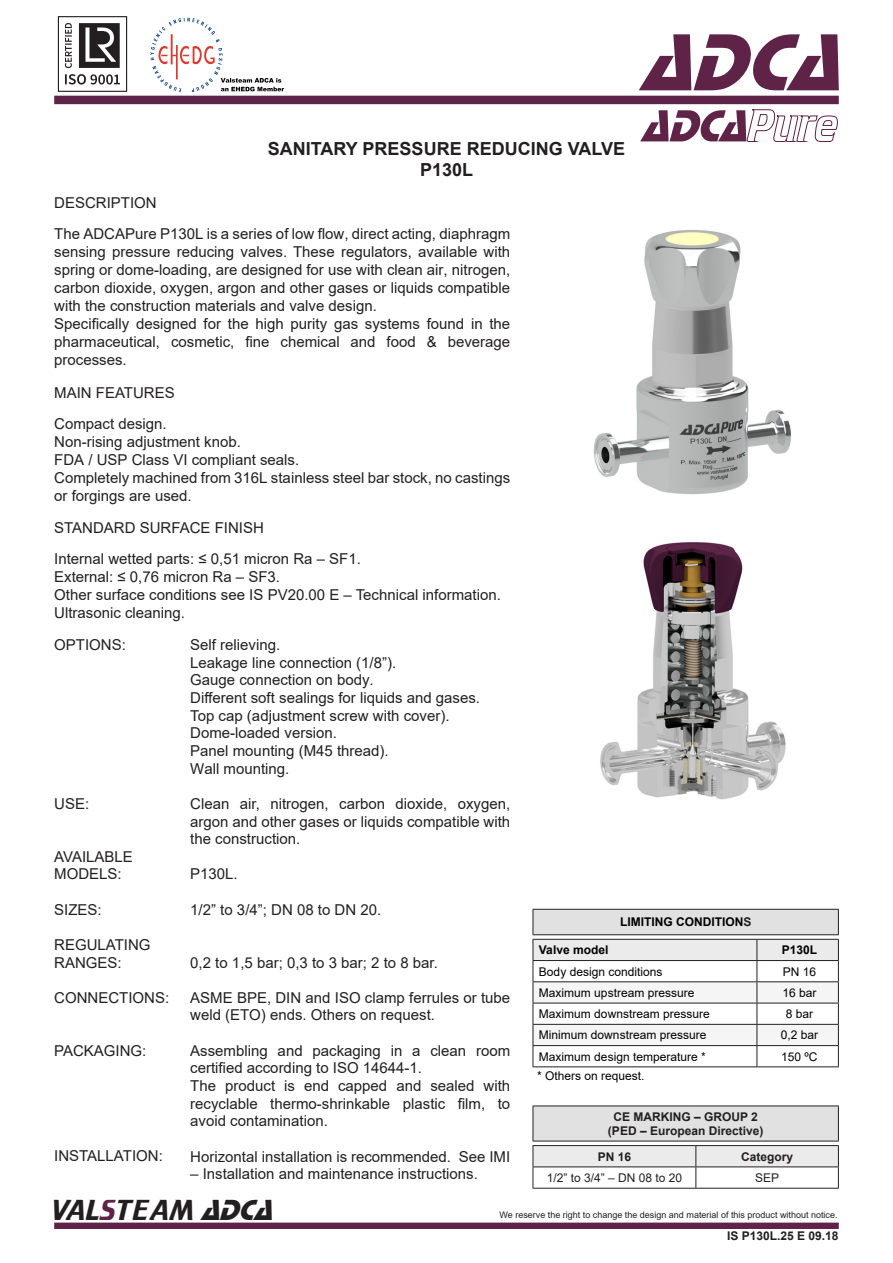
<style>
.page{position:relative;width:893px;height:1263px;background:#fff}
.page>*{position:absolute;margin:0;border:0;box-sizing:border-box;transform-origin:0 0}
.t1{font:italic 84px "Stop D";color:#5f2348}
.t2{font:30px "Trekker";color:#231f20}
.t3{font:700 18px "Arial";color:#231f20}
.t4{font:15px/18px "Arial";color:#231f20;text-align:justify}
.t5{font:12px "Arial";color:#000}
.t6{font:700 12px "Arial";color:#231f20}
.t7{font:700 12px "Arial";color:#000}
.t8{font:12px "Arial";color:#231f20}
.t9{font:9px "Arial";color:#231f20}
.s1{color:#231f20}
.s2{color:#5f2348}
.s3{font-family:"Stop D";font-style:italic}
</style>
<div class="page">
<div style="left:54px;top:96px;width:785px;height:8px;background:#5e2348"></div>
<div style="left:54px;top:1222px;width:785px;height:7px;background:#5f2348;border:2px solid #5f2348"></div>
<img style="left:57px;top:16px;width:71px;height:76px">
<svg style="left:640px;top:110px;width:198px;height:31px"></svg>
<img style="left:150px;top:17px;width:135px;height:75px">
<img style="left:593px;top:230px;width:198px;height:265px">
<img style="left:600px;top:542px;width:186px;height:258px">
<hr style="left:533px;top:1066px;width:224px;height:1px;background:#231f20">
<hr style="left:757px;top:1066px;width:82px;height:1px;background:#231f20">
<hr style="left:533px;top:909px;width:224px;height:1px;background:#231f20">
<hr style="left:757px;top:909px;width:82px;height:1px;background:#231f20">
<svg style="left:533px;top:910px;width:306px;height:156px"></svg>
<hr style="left:533px;top:960px;width:224px;height:1px;background:#231f20">
<hr style="left:757px;top:960px;width:82px;height:1px;background:#231f20">
<div style="left:533px;top:1106px;width:305px;height:35px;background:#e1e1e1"></div>
<hr style="left:533px;top:1188px;width:163px;height:1px;background:#231f20">
<hr style="left:696px;top:1188px;width:143px;height:1px;background:#231f20">
<hr style="left:533px;top:1105px;width:163px;height:1px;background:#231f20">
<hr style="left:533px;top:1106px;width:1px;height:35px;background:#231f20">
<hr style="left:696px;top:1105px;width:143px;height:1px;background:#231f20">
<hr style="left:838px;top:1106px;width:1px;height:35px;background:#231f20">
<hr style="left:533px;top:1141px;width:163px;height:1px;background:#231f20">
<hr style="left:696px;top:1141px;width:143px;height:1px;background:#231f20">
<svg style="left:533px;top:1145px;width:306px;height:43px"></svg>
<hr style="left:533px;top:1166px;width:163px;height:1px;background:#231f20">
<hr style="left:696px;top:1166px;width:143px;height:1px;background:#231f20">
<h1 class="t1" style="left:640px;top:14px;width:227px">ADCA</h1>
<p class="t4" style="left:54px;top:194px;width:104px">DESCRIPTION</p>
<p class="t3" style="left:268px;top:135px;width:359px">SANITARY PRESSURE REDUCING VALVE</p>
<p class="t3" style="left:420px;top:157px;width:55px">P130L</p>
<p class="t4" style="left:54px;top:225px;width:458px">The ADCAPure P130L is a series of low flow, direct acting, diaphragm sensing pressure reducing valves. These regulators, available with spring or dome-loading, are designed for use with clean air, nitrogen, carbon dioxide, oxygen, argon and other gases or liquids compatible with the construction materials and valve design.</p>
<p class="t4" style="left:54px;top:315px;width:458px">Specifically designed for the high purity gas systems found in the pharmaceutical, cosmetic, fine chemical and food &amp; beverage processes.</p>
<p class="t4" style="left:54px;top:383px;width:122px">MAIN FEATURES</p>
<p class="t4" style="left:54px;top:414px;width:114px">Compact design.</p>
<p class="t4" style="left:54px;top:432px;width:188px">Non-rising adjustment knob.</p>
<p class="t4" style="left:54px;top:450px;width:247px">FDA / USP Class VI compliant seals.</p>
<p class="t4" style="left:54px;top:468px;width:458px">Completely machined from 316L stainless steel bar stock, no castings or forgings are used.</p>
<p class="t4" style="left:54px;top:518px;width:211px">STANDARD SURFACE FINISH</p>
<p class="t4" style="left:54px;top:550px;width:308px">Internal wetted parts: ≤ 0,51 micron Ra – SF1.</p>
<p class="t4" style="left:54px;top:568px;width:227px">External: ≤ 0,76 micron Ra – SF3.</p>
<p class="t4" style="left:54px;top:586px;width:448px">Other surface conditions see IS PV20.00 E – Technical information.</p>
<p class="t4" style="left:54px;top:604px;width:132px">Ultrasonic cleaning.</p>
<p class="t4" style="left:54px;top:636px;width:73px">OPTIONS:</p>
<p class="t4" style="left:54px;top:794px;width:37px">USE:</p>
<p class="t4" style="left:54px;top:847px;width:80px">AVAILABLE</p>
<p class="t4" style="left:54px;top:865px;width:69px">MODELS:</p>
<p class="t4" style="left:54px;top:900px;width:49px">SIZES:</p>
<p class="t4" style="left:54px;top:935px;width:98px">REGULATING</p>
<p class="t4" style="left:54px;top:953px;width:69px">RANGES:</p>
<p class="t4" style="left:54px;top:988px;width:117px">CONNECTIONS:</p>
<p class="t4" style="left:54px;top:1041px;width:94px">PACKAGING:</p>
<p class="t4" style="left:54px;top:1147px;width:110px">INSTALLATION:</p>
<p class="t4" style="left:190px;top:636px;width:92px">Self relieving.</p>
<p class="t4" style="left:190px;top:653px;width:207px">Leakage line connection (1/8”).</p>
<p class="t4" style="left:190px;top:671px;width:185px">Gauge connection on body.</p>
<p class="t4" style="left:190px;top:689px;width:291px">Different soft sealings for liquids and gases.</p>
<p class="t4" style="left:190px;top:706px;width:261px">Top cap (adjustment screw with cover).</p>
<p class="t4" style="left:190px;top:724px;width:148px">Dome-loaded version.</p>
<p class="t4" style="left:190px;top:742px;width:200px">Panel mounting (M45 thread).</p>
<p class="t4" style="left:190px;top:759px;width:101px">Wall mounting.</p>
<p class="t4" style="left:190px;top:795px;width:321px">Clean air, nitrogen, carbon dioxide, oxygen, argon and other gases or liquids compatible with the construction.</p>
<p class="t4" style="left:190px;top:865px;width:49px">P130L.</p>
<p class="t4" style="left:190px;top:900px;width:192px">1/2” to 3/4”; DN 08 to DN 20.</p>
<p class="t4" style="left:190px;top:953px;width:249px">0,2 to 1,5 bar; 0,3 to 3 bar; 2 to 8 bar.</p>
<p class="t4" style="left:190px;top:988px;width:321px">ASME BPE, DIN and ISO clamp ferrules or tube weld (ETO) ends. Others on request.</p>
<p class="t4" style="left:190px;top:1041px;width:321px;line-height:17.5px">Assembling and packaging in a clean room certified according to ISO 14644-1.</p>
<p class="t4" style="left:190px;top:1077px;width:321px">The product is end capped and sealed with recyclable thermo-shrinkable plastic film, to avoid contamination.</p>
<p class="t4" style="left:190px;top:1147px;width:321px">Horizontal installation is recommended. See IMI</p>
<p class="t4" style="left:190px;top:1165px;width:289px">– Installation and maintenance instructions.</p>
<p class="t7" style="left:620px;top:914px;width:133px">LIMITING CONDITION<span class="s1">S</span></p>
<p class="t7" style="left:539px;top:941px;width:71px">Valve model</p>
<p class="t7" style="left:782px;top:941px;width:37px">P130L</p>
<p class="t5" style="left:539px;top:963px;width:125px">Body design conditions</p>
<p class="t5" style="left:783px;top:963px;width:35px">PN 16</p>
<p class="t5" style="left:539px;top:984px;width:157px">Maximum upstream pressure</p>
<p class="t5" style="left:782px;top:984px;width:36px">16 bar</p>
<p class="t5" style="left:539px;top:1005px;width:172px">Maximum downstream pressure</p>
<p class="t5" style="left:786px;top:1005px;width:29px">8 bar</p>
<p class="t5" style="left:539px;top:1027px;width:169px">Minimum downstream pressure</p>
<p class="t5" style="left:781px;top:1027px;width:39px">0,2 bar</p>
<p class="t5" style="left:539px;top:1048px;width:168px">Maximum design temperature *</p>
<p class="t5" style="left:781px;top:1048px;width:38px">150 ºC</p>
<p class="t5" style="left:537px;top:1067px;width:109px">* Others on request.</p>
<p class="t6" style="left:613px;top:1108px;width:146px">CE MARKING – GROUP 2</p>
<p class="t6" style="left:608px;top:1122px;width:157px">(PED – European Directive)</p>
<p class="t6" style="left:598px;top:1148px;width:35px">PN 16</p>
<p class="t6" style="left:741px;top:1148px;width:54px">Category</p>
<p class="t8" style="left:547px;top:1169px;width:137px">1/2” to 3/4” – DN 08 to 20</p>
<p class="t8" style="left:755px;top:1169px;width:26px">SEP</p>
<p class="t2" style="left:51px;top:1193px;width:232px">VAL<span class="s2">S</span>TEAM <span class="s3">ADCA</span></p>
<p class="t9" style="left:500px;top:1209px;width:340px">We reserve the right to change the design and material of this product without notice.</p>
<p class="t6" style="left:727px;top:1227px;width:113px">IS P130L.25 E 09.18</p>
</div>
